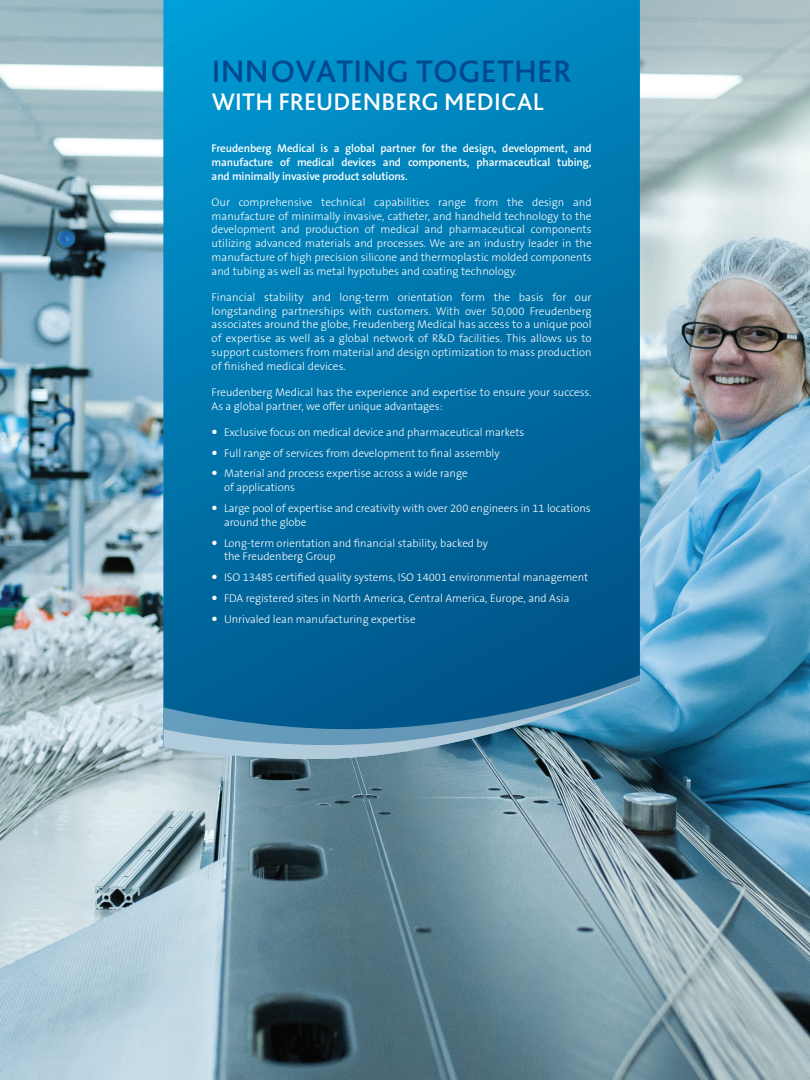
<style>
.page{position:relative;width:810px;height:1080px;background:#fff}
.page>*{position:absolute;margin:0;border:0;box-sizing:border-box;transform-origin:0 0}
.Headline_Product_1{font:500 32.5px "Bliss Pro";letter-spacing:.005em;color:#01498e}
.Headline_Product_Sec{font:500 25px "Bliss Pro";letter-spacing:.005em;color:#fff}
.Intro_DE{font:300 11.25px/13.8px "The Sans B W3";color:#fff}
.Intro_DE-2{font:600 11.25px/13.8px "The Sans B W6";letter-spacing:-.01em;color:#fff;text-align:justify}
</style>
<div class="page">
<img style="left:0;top:0;width:810px;height:1080px">
<svg style="left:163px;top:0;width:477px;height:675px;background:#0075ac"></svg>
<svg style="left:163px;top:675px;width:477px;height:6px;background:#015a8e"></svg>
<svg style="left:163px;top:681px;width:477px;height:4px;background:#055c8f"></svg>
<svg style="left:163px;top:685px;width:477px;height:79px;background:#4180a3"></svg>
<svg style="left:213px;top:429px;width:4px;height:5px"></svg>
<svg style="left:213px;top:450px;width:4px;height:5px"></svg>
<svg style="left:213px;top:471px;width:4px;height:5px"></svg>
<svg style="left:213px;top:506px;width:4px;height:4px"></svg>
<svg style="left:213px;top:540px;width:4px;height:5px"></svg>
<svg style="left:213px;top:575px;width:4px;height:4px"></svg>
<svg style="left:213px;top:596px;width:4px;height:4px"></svg>
<svg style="left:213px;top:617px;width:4px;height:4px"></svg>
<p class="Headline_Product_1" style="left:212px;top:51px;width:362px">INNOVATING TOGETHER</p>
<p class="Headline_Product_Sec" style="left:212px;top:86px;width:333px">WITH FREUDENBERG MEDICAL</p>
<p class="Intro_DE-2" style="left:212px;top:141px;width:382px">Freudenberg Medical is a global partner for the design, development, and manufacture of medical devices and components, pharmaceutical tubing, and minimally invasive product solutions.</p>
<p class="Intro_DE" style="left:212px;top:195px;width:382px;text-align:justify">Our comprehensive technical capabilities range from the design and manufacture of minimally invasive, catheter, and handheld technology to the development and production of medical and pharmaceutical components utilizing advanced materials and processes. We are an industry leader in the manufacture of high precision silicone and thermoplastic molded components and tubing as well as metal hypotubes and coating technology.</p>
<p class="Intro_DE" style="left:212px;top:290px;width:382px;text-align:justify">Financial stability and long-term orientation form the basis for our longstanding partnerships with customers. With over 50,000 Freudenberg associates around the globe, Freudenberg Medical has access to a unique pool of expertise as well as a global network of R&amp;D facilities. This allows us to support customers from material and design optimization to mass production of finished medical devices.</p>
<p class="Intro_DE" style="left:212px;top:385px;width:381px">Freudenberg Medical has the experience and expertise to ensure your success.<br>As a global partner, we offer unique advantages:</p>
<p class="Intro_DE" style="left:224px;top:425px;width:302px">Exclusive focus on medical device and pharmaceutical markets</p>
<p class="Intro_DE" style="left:224px;top:446px;width:277px">Full range of services from development to final assembly</p>
<p class="Intro_DE" style="left:224px;top:467px;width:245px">Material and process expertise across a wide range of applications</p>
<p class="Intro_DE" style="left:224px;top:501px;width:368px">Large pool of expertise and creativity with over 200 engineers in 11 locations around the globe</p>
<p class="Intro_DE" style="left:224px;top:536px;width:265px">Long-term orientation and financial stability, backed by the Freudenberg Group</p>
<p class="Intro_DE" style="left:224px;top:571px;width:366px">ISO 13485 certified quality systems, ISO 14001 environmental management</p>
<p class="Intro_DE" style="left:224px;top:591px;width:347px">FDA registered sites in North America, Central America, Europe, and Asia</p>
<p class="Intro_DE" style="left:224px;top:612px;width:193px">Unrivaled lean manufacturing expertise</p>
</div>
